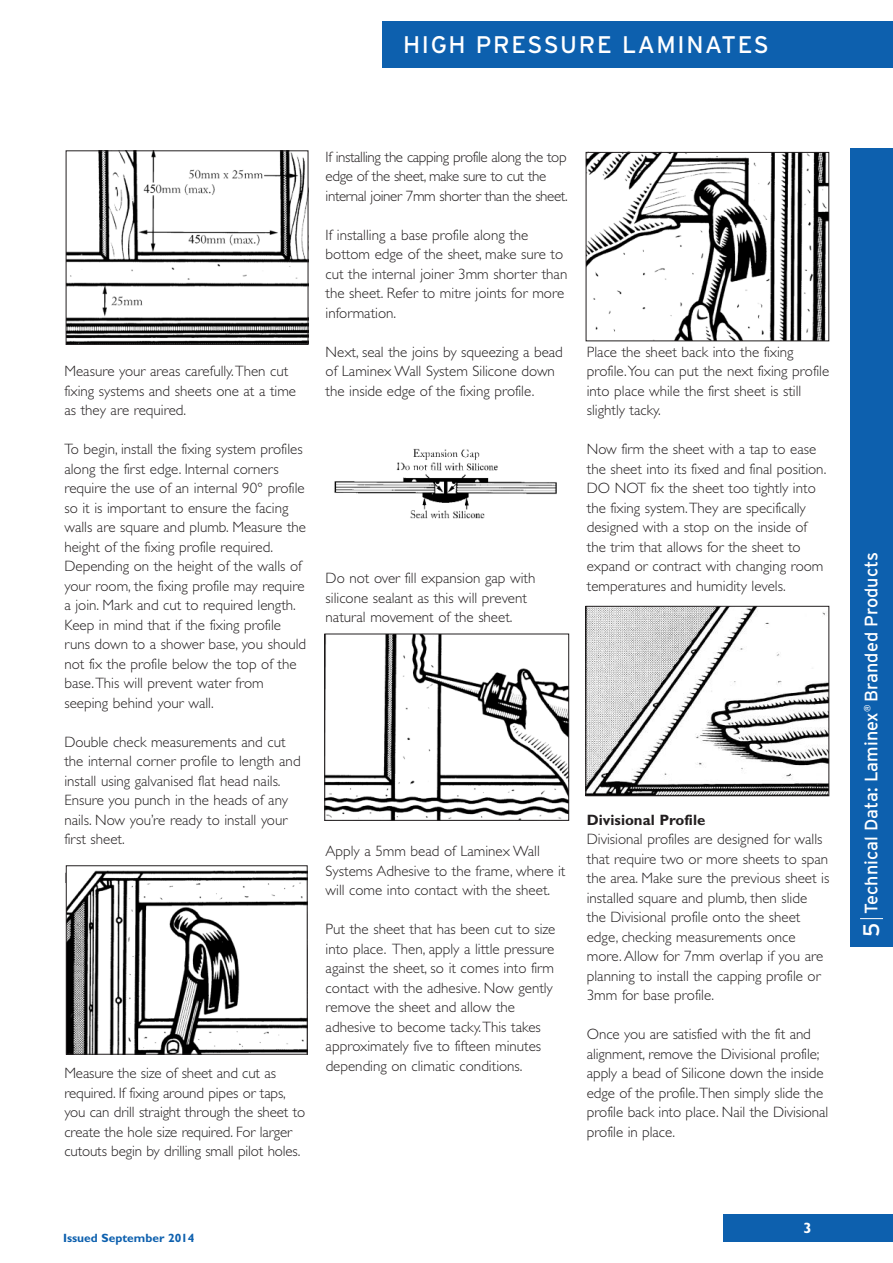
<style>
.page{position:relative;width:893px;height:1263px;background:#fff}
.page>*{position:absolute;margin:0;border:0;box-sizing:border-box;transform-origin:0 0}
.t1{font:24px "Interstate";letter-spacing:.065em;color:#fff}
.t2{font:22.5px "Interstate";color:#fff}
.t3{font:18px "Interstate";color:#fff}
.t4{font:300 15px/19.5px "Gill Sans";color:#231f20}
.t5{font:300 15px/19.5px "Gill Sans";letter-spacing:-.025em;color:#231f20}
.t6{font:700 15px "Gill Sans";color:#231f20}
.t7{font:700 15px "Gill Sans";color:#fff}
.t8{font:700 12px "Gill Sans";color:#0d60ae}
</style>
<div class="page">
<div style="left:383px;top:21px;width:510px;height:47px;background:#0d60ae"></div>
<div style="left:850px;top:149px;width:43px;height:798px;background:#0d60ae"></div>
<svg style="left:860px;top:918px;width:23px;height:1px"></svg>
<div style="left:723px;top:1214px;width:170px;height:28px;background:#0d60ae"></div>
<img style="left:334px;top:448px;width:223px;height:71px">
<img style="left:326px;top:636px;width:241px;height:183px">
<div style="left:324px;top:634px;width:245px;height:187px;border:1px solid #231f20"></div>
<img style="left:68px;top:870px;width:238px;height:182px">
<div style="left:66px;top:865px;width:242px;height:189px;border:1px solid #231f20"></div>
<img style="left:587px;top:608px;width:240px;height:186px">
<div style="left:585px;top:606px;width:244px;height:190px;border:1px solid #231f20"></div>
<img style="left:588px;top:154px;width:239px;height:185px">
<div style="left:586px;top:152px;width:243px;height:189px;border:1px solid #231f20"></div>
<img style="left:68px;top:152px;width:238px;height:191px">
<div style="left:66px;top:150px;width:242px;height:195px;border:1px solid #231f20"></div>
<h1 class="t1" style="left:403px;top:31px;width:367px">HIGH PRESSURE LAMINATES</h1>
<p class="t4" style="left:64px;top:363px;width:233px">Measure your areas carefully.Then cut fixing systems and sheets one at a time as they are required.</p>
<p class="t4" style="left:64px;top:441px;width:243px">To begin, install the fixing system profiles along the first edge. Internal corners require the use of an internal 90° profile so it is important to ensure the facing walls are square and plumb. Measure the height of the fixing profile required.<br>Depending on the height of the walls of your room, the fixing profile may require a join. Mark and cut to required length.<br>Keep in mind that if the fixing profile runs down to a shower base, you should not fix the profile below the top of the base.This will prevent water from seeping behind your wall.</p>
<p class="t4" style="left:64px;top:733px;width:238px">Double check measurements and cut the internal corner profile to length and install using galvanised flat head nails.<br>Ensure you punch in the heads of any nails. Now you’re ready to install your first sheet.</p>
<p class="t4" style="left:64px;top:1065px;width:242px">Measure the size of sheet and cut as required. If fixing around pipes or taps, you can drill straight through the sheet to create the hole size required. For larger cutouts begin by drilling small pilot holes.</p>
<p class="t5" style="left:326px;top:148px;width:244px">If installing the capping profile along the top edge of the sheet, make sure to cut the internal joiner 7mm shorter than the sheet.</p>
<p class="t4" style="left:326px;top:226px;width:243px">If installing a base profile along the bottom edge of the sheet, make sure to cut the internal joiner 3mm shorter than the sheet. Refer to mitre joints for more information.</p>
<p class="t4" style="left:326px;top:343px;width:239px">Next, seal the joins by squeezing a bead of Laminex Wall System Silicone down the inside edge of the fixing profile.</p>
<p class="t4" style="left:326px;top:570px;width:211px">Do not over fill expansion gap with silicone sealant as this will prevent natural movement of the sheet.</p>
<p class="t4" style="left:587px;top:343px;width:244px">Place the sheet back into the fixing profile.You can put the next fixing profile into place while the first sheet is still slightly tacky.</p>
<p class="t4" style="left:587px;top:441px;width:241px">Now firm the sheet with a tap to ease the sheet into its fixed and final position.<br>DO NOT fix the sheet too tightly into the fixing system.They are specifically designed with a stop on the inside of the trim that allows for the sheet to expand or contract with changing room temperatures and humidity levels.</p>
<p class="t4" style="left:326px;top:843px;width:241px">Apply a 5mm bead of Laminex Wall<br>Systems Adhesive to the frame, where it will come into contact with the sheet.</p>
<p class="t4" style="left:326px;top:921px;width:231px">Put the sheet that has been cut to size into place. Then, apply a little pressure against the sheet, so it comes into firm contact with the adhesive. Now gently remove the sheet and allow the adhesive to become tacky.This takes approximately five to fifteen minutes depending on climatic conditions.</p>
<p class="t6" style="left:587px;top:814px;width:120px">Divisional Profile</p>
<p class="t4" style="left:587px;top:831px;width:244px">Divisional profiles are designed for walls that require two or more sheets to span the area. Make sure the previous sheet is installed square and plumb, then slide the Divisional profile onto the sheet edge, checking measurements once more. Allow for 7mm overlap if you are planning to install the capping profile or 3mm for base profile.</p>
<p class="t4" style="left:587px;top:1026px;width:243px">Once you are satisfied with the fit and alignment, remove the Divisional profile; apply a bead of Silicone down the inside edge of the profile.Then simply slide the profile back into place. Nail the Divisional profile in place.</p>
<p class="t8" style="left:63px;top:1233px;width:133px">Issued September 2014</p>
<p class="t7" style="left:803px;top:1222px;width:10px">3</p>
<p class="t3" style="left:861px;top:914px;width:363px;rotate:-90deg">Technical Data: Laminex<sup>®</sup> Branded Products</p>
<h2 class="t2" style="left:858px;top:937px;width:16px;rotate:-90deg">5</h2>
</div>
